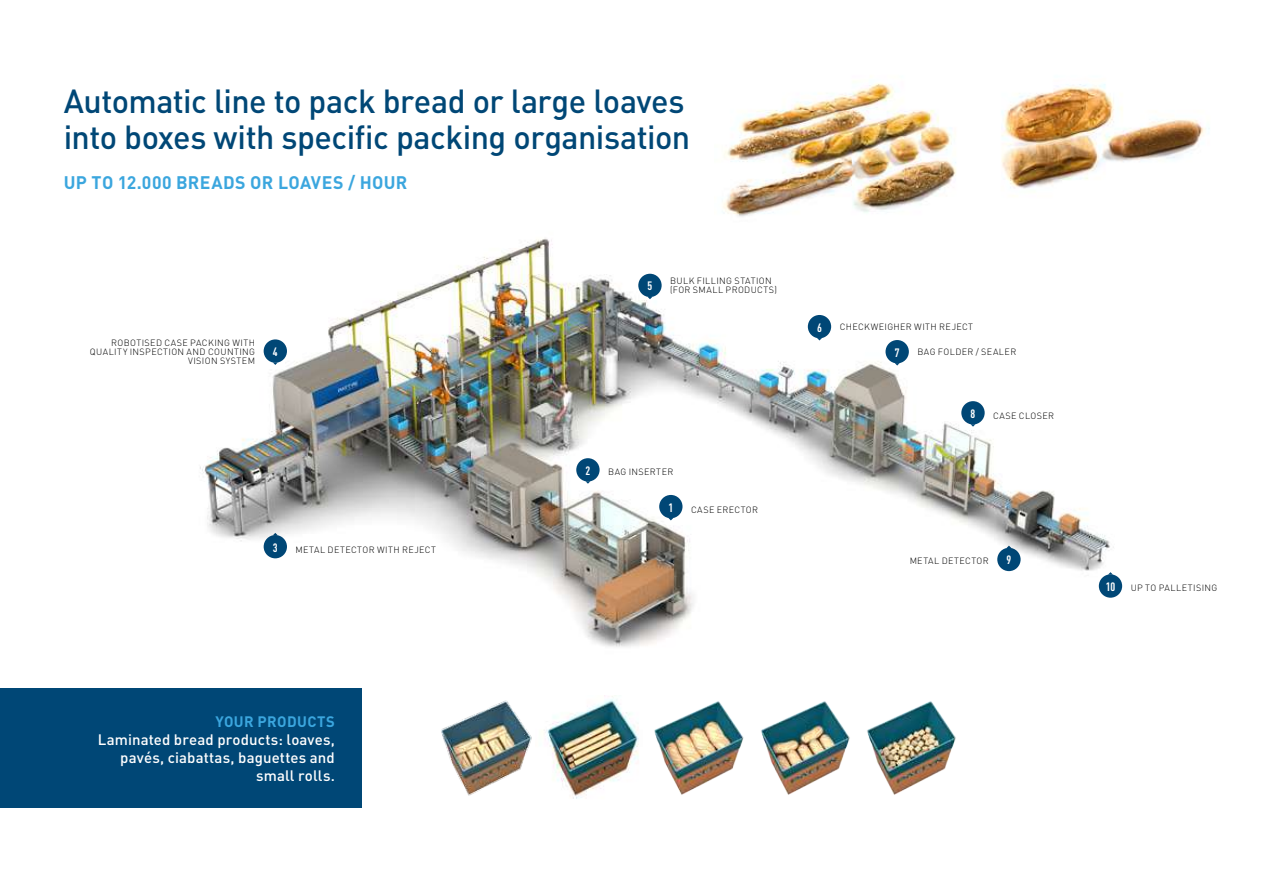
<style>
.page{position:relative;width:1263px;height:893px;background:#fff}
.page>*{position:absolute;margin:0;border:0;box-sizing:border-box;transform-origin:0 0}
.t1{font:500 33px/36px "DIN Pro";letter-spacing:-.015em;color:#004776}
.t2{font:700 18px "DIN Pro";letter-spacing:.02em;color:#3ba6de}
.t3{font:500 15px/18px "DIN Pro";letter-spacing:.01em;color:#fff;text-align:right}
.t4{font:700 15px "DIN Pro";letter-spacing:.03em;color:#3ba6de}
.t5{font:700 12px "DIN Cond";color:#fff}
.t6{font:300 9px/9px "DIN Pro";letter-spacing:.04em;color:#000;text-align:right}
</style>
<div class="page">
<img style="left:69px;top:238px;width:1054px;height:494px">
<img style="left:429px;top:695px;width:532px;height:104px">
<img style="left:722px;top:81px;width:234px;height:136px">
<img style="left:1001px;top:84px;width:209px;height:105px">
<div style="left:0;top:689px;width:361px;height:119px;background:#004776"></div>
<div style="left:659px;top:495px;width:23px;height:23px;background:#004776;border-radius:50%"></div>
<div style="left:638px;top:274px;width:24px;height:23px;background:#004776;border-radius:50%"></div>
<div style="left:264px;top:339px;width:23px;height:24px;background:#004776;border-radius:50%"></div>
<svg style="left:273px;top:362px;width:5px;height:3px"></svg>
<div style="left:808px;top:315px;width:23px;height:23px;background:#004776;border-radius:50%"></div>
<div style="left:885px;top:340px;width:24px;height:23px;background:#004776;border-radius:50%"></div>
<svg style="left:895px;top:363px;width:5px;height:3px"></svg>
<div style="left:961px;top:401px;width:24px;height:23px;background:#004776;border-radius:50%"></div>
<svg style="left:970px;top:424px;width:5px;height:3px"></svg>
<div style="left:576px;top:458px;width:24px;height:23px;background:#004776;border-radius:50%"></div>
<svg style="left:585px;top:481px;width:5px;height:3px"></svg>
<div style="left:264px;top:535px;width:23px;height:23px;background:#004776;border-radius:50%"></div>
<div style="left:997px;top:548px;width:23px;height:23px;background:#004776;border-radius:50%"></div>
<div style="left:1099px;top:574px;width:23px;height:24px;background:#004776;border-radius:50%"></div>
<svg style="left:1108px;top:572px;width:5px;height:3px"></svg>
<h1 class="t1" style="left:64px;top:81px;width:628px">Automatic line to pack bread or large loaves into boxes with specific packing organisation</h1>
<h2 class="t2" style="left:64px;top:170px;width:345px">UP TO 12.000 BREADS OR LOAVES / HOUR</h2>
<p class="t6" style="left:90px;top:338px;width:167px">ROBOTISED CASE PACKING WITH<br>QUALITY INSPECTION AND COUNTING<br>VISION SYSTEM</p>
<h3 class="t5" style="left:273px;top:345px;width:6px">4</h3>
<h3 class="t5" style="left:273px;top:540px;width:6px">3</h3>
<p class="t6" style="left:295px;top:545px;width:142px">METAL DETECTOR WITH REJECT</p>
<h3 class="t5" style="left:647px;top:279px;width:6px">5</h3>
<p class="t6" style="left:670px;top:276px;width:108px;text-align:left">BULK FILLING STATION (FOR SMALL PRODUCTS)</p>
<h3 class="t5" style="left:585px;top:463px;width:6px">2</h3>
<p class="t6" style="left:608px;top:467px;width:67px">BAG INSERTER</p>
<h3 class="t5" style="left:668px;top:500px;width:6px">1</h3>
<p class="t6" style="left:691px;top:505px;width:68px">CASE ERECTOR</p>
<h3 class="t5" style="left:817px;top:320px;width:6px">6</h3>
<p class="t6" style="left:840px;top:322px;width:135px">CHECKWEIGHER WITH REJECT</p>
<p class="t6" style="left:917px;top:347px;width:100px">BAG FOLDER / SEALER</p>
<h3 class="t5" style="left:895px;top:345px;width:6px">7</h3>
<h3 class="t5" style="left:970px;top:406px;width:6px">8</h3>
<p class="t6" style="left:993px;top:411px;width:62px">CASE CLOSER</p>
<p class="t6" style="left:910px;top:556px;width:81px">METAL DETECTOR</p>
<h3 class="t5" style="left:1006px;top:553px;width:6px">9</h3>
<h3 class="t4" style="left:215px;top:711px;width:121px">YOUR PRODUCTS</h3>
<h3 class="t3" style="left:98px;top:730px;width:239px">Laminated bread products: loaves, pavés, ciabattas, baguettes and small rolls.</h3>
<h3 class="t5" style="left:1106px;top:579px;width:11px">10</h3>
<p class="t6" style="left:1131px;top:583px;width:88px">UP TO PALLETISING</p>
</div>
